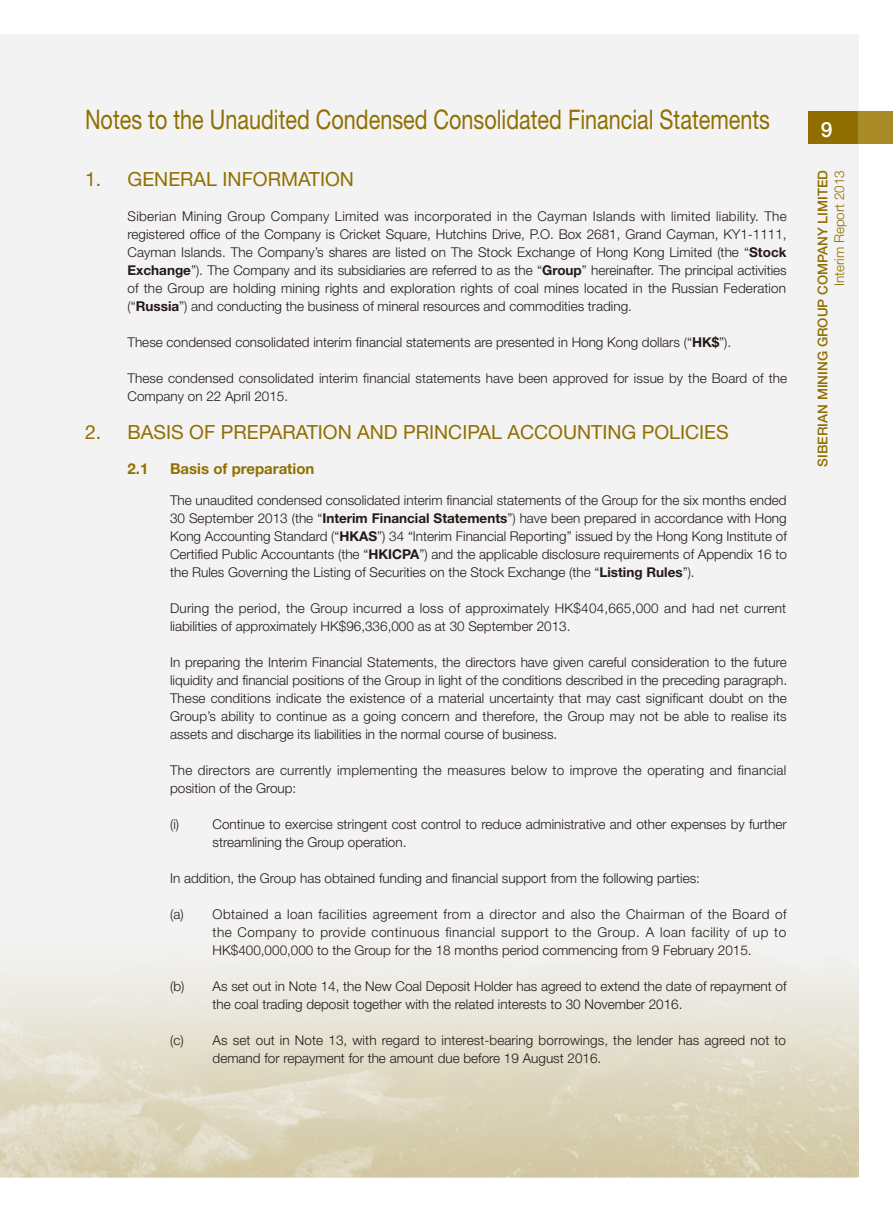
<style>
.page{position:relative;width:893px;height:1212px;background:#fff}
.page>*{position:absolute;margin:0;border:0;box-sizing:border-box;transform-origin:0 0}
.t1{font:27px "Helvetica Neue LT Std";color:#906f00;scale:.8 1}
.t2{font:500 21px "Helvetica Neue LT Std";color:#fff}
.t3{font:19.5px "Helvetica Neue LT Std";color:#906f00}
.t4{font:700 15px "Helvetica Neue LT Std";color:#906f00}
.t5{font:300 13.5px/18px "Helvetica Neue LT Std";color:#231916}
.t6{font:300 13.5px/18px "Helvetica Neue LT Std";letter-spacing:.02em;color:#231916}
.t7{font:500 13.5px "Helvetica Neue LT Std";color:#906f00}
.t8{font:300 13.5px "Helvetica Neue LT Std";color:#906f00}
.s1{font-weight:700}
</style>
<div class="page">
<div style="left:0;top:34px;width:859px;height:1144px;background:#f3f3f3"></div>
<div style="left:808px;top:111px;width:85px;height:32px;background:#906f00"></div>
<img style="left:0;top:972px;width:858px;height:206px">
<div style="left:859px;top:111px;width:34px;height:32px;background:#a88a26"></div>
<h1 class="t1" style="left:85px;top:103px;width:858px">Notes to the Unaudited Condensed Consolidated Financial Statements</h1>
<h3 class="t3" style="left:85px;top:168px;width:270px">1. GENERAL INFORMATION</h3>
<p class="t5" style="left:128px;top:207px;width:661px;text-align:justify">Siberian Mining Group Company Limited was incorporated in the Cayman Islands with limited liability. The registered office of the Company is Cricket Square, Hutchins Drive, P.O. Box 2681, Grand Cayman, KY1-1111, Cayman Islands. The Company’s shares are listed on The Stock Exchange of Hong Kong Limited (the “<span class="s1">Stock Exchange</span>”). The Company and its subsidiaries are referred to as the “<span class="s1">Group</span>” hereinafter. The principal activities of the Group are holding mining rights and exploration rights of coal mines located in the Russian Federation (“<span class="s1">Russia</span>”) and conducting the business of mineral resources and commodities trading.</p>
<p class="t5" style="left:128px;top:333px;width:605px">These condensed consolidated interim financial statements are presented in Hong Kong dollars (“<span class="s1">HK$</span>”).</p>
<p class="t5" style="left:128px;top:369px;width:661px">These condensed consolidated interim financial statements have been approved for issue by the Board of the<br>Company on 22 April 2015.</p>
<h3 class="t3" style="left:85px;top:420px;width:645px">2. BASIS OF PREPARATION AND PRINCIPAL ACCOUNTING POLICIES</h3>
<p class="t4" style="left:128px;top:459px;width:22px">2.1</p>
<p class="t4" style="left:170px;top:459px;width:146px">Basis of preparation</p>
<p class="t5" style="left:170px;top:490px;width:618px;text-align:justify">The unaudited condensed consolidated interim financial statements of the Group for the six months ended 30 September 2013 (the “<span class="s1">Interim Financial Statements</span>”) have been prepared in accordance with Hong Kong Accounting Standard (“<span class="s1">HKAS</span>”) 34 “Interim Financial Reporting” issued by the Hong Kong Institute of Certified Public Accountants (the “<span class="s1">HKICPA</span>”) and the applicable disclosure requirements of Appendix 16 to the Rules Governing the Listing of Securities on the Stock Exchange (the “<span class="s1">Listing Rules</span>”).</p>
<p class="t5" style="left:170px;top:598px;width:618px">During the period, the Group incurred a loss of approximately HK$404,665,000 and had net current liabilities of approximately HK$96,336,000 as at 30 September 2013.</p>
<p class="t5" style="left:170px;top:652px;width:619px;text-align:justify">In preparing the Interim Financial Statements, the directors have given careful consideration to the future liquidity and financial positions of the Group in light of the conditions described in the preceding paragraph.<br>These conditions indicate the existence of a material uncertainty that may cast significant doubt on the Group’s ability to continue as a going concern and therefore, the Group may not be able to realise its assets and discharge its liabilities in the normal course of business.</p>
<p class="t6" style="left:170px;top:760px;width:618px">The directors are currently implementing the measures below to improve the operating and financial position of the Group:</p>
<p class="t5" style="left:170px;top:814px;width:11px">(i)</p>
<p class="t5" style="left:213px;top:814px;width:575px">Continue to exercise stringent cost control to reduce administrative and other expenses by further streamlining the Group operation.</p>
<p class="t5" style="left:170px;top:868px;width:531px">In addition, the Group has obtained funding and financial support from the following parties:</p>
<p class="t5" style="left:213px;top:904px;width:575px;text-align:justify;text-indent:-43px">(a) Obtained a loan facilities agreement from a director and also the Chairman of the Board of the Company to provide continuous financial support to the Group. A loan facility of up to HK$400,000,000 to the Group for the 18 months period commencing from 9 February 2015.</p>
<p class="t5" style="left:213px;top:976px;width:575px;text-indent:-43px">(b) As set out in Note 14, the New Coal Deposit Holder has agreed to extend the date of repayment of the coal trading deposit together with the related interests to 30 November 2016.</p>
<p class="t5" style="left:213px;top:1030px;width:575px;text-indent:-43px">(c) As set out in Note 13, with regard to interest-bearing borrowings, the lender has agreed not to demand for repayment for the amount due before 19 August 2016.</p>
<h2 class="t2" style="left:821px;top:116px;width:13px">9</h2>
<p class="t7" style="left:815px;top:467px;width:298px;rotate:-90deg">SIBERIAN MINING GROUP COMPANY LIMITED</p>
<p class="t8" style="left:831px;top:286px;width:118px;rotate:-90deg">Interim Report 2013</p>
</div>
